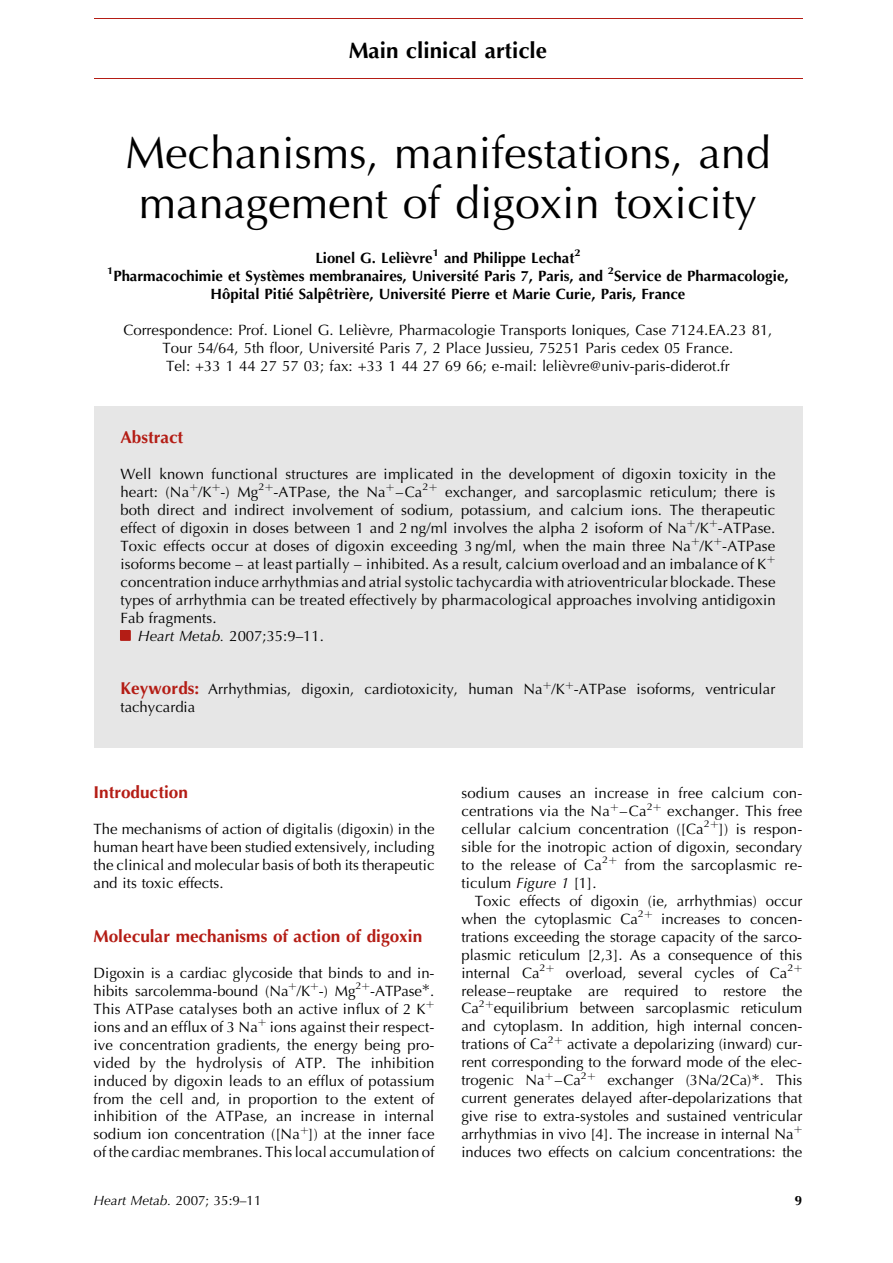
<style>
.page{position:relative;width:893px;height:1263px;background:#fff}
.page>*{position:absolute;margin:0;border:0;box-sizing:border-box;transform-origin:0 0}
.t1{font:44.85px/49.3px "Adv PACF3";color:#000}
.t2{font:22.35px "Adv PAC4 C";color:#000}
.t3{font:17.25px "Adv PAC4 C";color:#b41d15}
.t4{font:15px/18px "Adv PACF3";letter-spacing:.01em;color:#000;text-align:justify}
.t5{font:15px/18px "Adv PAC4 C";color:#000;text-align:center}
.t6{font:13.5px "Adv PACF3";color:#000}
.t7{font:13.5px "Adv PAC4 C";color:#000}
.s1{font-family:"Adv PAC4 D"}
.s2{font-family:"Adv PAC4 C";font-size:17.25px;color:#b41d15}
</style>
<div class="page">
<div style="left:94px;top:407px;width:708px;height:20px;background:#e6e6e6"></div>
<div style="left:94px;top:427px;width:708px;height:21px;background:#e6e6e6"></div>
<div style="left:94px;top:448px;width:708px;height:18px;background:#e6e6e6"></div>
<div style="left:94px;top:466px;width:708px;height:18px;background:#e6e6e6"></div>
<div style="left:94px;top:484px;width:708px;height:18px;background:#e6e6e6"></div>
<div style="left:94px;top:502px;width:708px;height:17px;background:#e6e6e6"></div>
<div style="left:94px;top:519px;width:708px;height:18px;background:#e6e6e6"></div>
<div style="left:94px;top:537px;width:708px;height:18px;background:#e6e6e6"></div>
<div style="left:94px;top:555px;width:708px;height:18px;background:#e6e6e6"></div>
<div style="left:94px;top:573px;width:708px;height:18px;background:#e6e6e6"></div>
<div style="left:94px;top:591px;width:708px;height:18px;background:#e6e6e6"></div>
<div style="left:94px;top:602px;width:708px;height:51px;background:#e6e6e6"></div>
<div style="left:94px;top:647px;width:708px;height:17px;background:#e6e6e6"></div>
<div style="left:94px;top:664px;width:708px;height:18px;background:#e6e6e6"></div>
<div style="left:94px;top:682px;width:708px;height:17px;background:#e6e6e6"></div>
<div style="left:94px;top:699px;width:708px;height:17px;background:#e6e6e6"></div>
<div style="left:94px;top:716px;width:708px;height:16px;background:#e6e6e6"></div>
<div style="left:94px;top:732px;width:708px;height:15px;background:#e6e6e6"></div>
<div style="left:120px;top:631px;width:10px;height:9px;background:#b41d15"></div>
<hr style="left:94px;top:18px;width:708px;height:1px;background:#b41d15">
<hr style="left:94px;top:78px;width:708px;height:1px;background:#b41d15">
<h2 class="t2" style="left:348px;top:41px;width:200px">Main clinical article</h2>
<h1 class="t1" style="left:125px;top:133px;width:646px">Mechanisms, manifestations, and management of digoxin toxicity</h1>
<p class="t5" style="left:107px;top:250px;width:683px">Lionel G. Lelie`vre<sup>1</sup> and Philippe Lechat<sup>2<br>1</sup>Pharmacochimie et Syste`mes membranaires, Universite´ Paris 7, Paris, and <sup>2</sup>Service de Pharmacologie,<br>Hoˆpital Pitie´ Salpeˆtrie`re, Universite´ Pierre et Marie Curie, Paris, France</p>
<p class="t4" style="left:123px;top:322px;width:650px;text-align:center">Correspondence: Prof. Lionel G. Lelie`vre, Pharmacologie Transports Ioniques, Case 7124.EA.23 81,<br>Tour 54/64, 5th floor, Universite´ Paris 7, 2 Place Jussieu, 75251 Paris cedex 05 France.<br>Tel: +33 1 44 27 57 03; fax: +33 1 44 27 69 66; e-mail: lelie`vre@univ-paris-diderot.fr</p>
<p class="t3" style="left:120px;top:430px;width:64px">Abstract</p>
<p class="t4" style="left:120px;top:467px;width:656px">Well known functional structures are implicated in the development of digoxin toxicity in the</p>
<p class="t4" style="left:120px;top:484px;width:656px">heart: (Na<sup>þ</sup>/K<sup>þ</sup>-) Mg<sup>2</sup><sup>þ</sup>-ATPase, the Na<sup>þ</sup>–Ca<sup>2</sup><sup>þ</sup> exchanger, and sarcoplasmic reticulum; there is</p>
<p class="t4" style="left:120px;top:502px;width:656px">both direct and indirect involvement of sodium, potassium, and calcium ions. The therapeutic</p>
<p class="t4" style="left:120px;top:520px;width:656px">effect of digoxin in doses between 1 and 2 ng/ml involves the alpha 2 isoform of Na<sup>þ</sup>/K<sup>þ</sup>-ATPase.</p>
<p class="t4" style="left:120px;top:538px;width:656px">Toxic effects occur at doses of digoxin exceeding 3 ng/ml, when the main three Na<sup>þ</sup>/K<sup>þ</sup>-ATPase</p>
<p class="t4" style="left:120px;top:556px;width:656px">isoforms become – at least partially – inhibited. As a result, calcium overload and an imbalance of K<sup>þ</sup></p>
<p class="t4" style="left:120px;top:574px;width:656px">concentration induce arrhythmias and atrial systolic tachycardia with atrioventricular blockade. These</p>
<p class="t4" style="left:120px;top:592px;width:656px">types of arrhythmia can be treated effectively by pharmacological approaches involving antidigoxin</p>
<p class="t4" style="left:120px;top:610px;width:98px">Fab fragments.</p>
<p class="t4" style="left:138px;top:628px;width:188px"><span class="s1">Heart Metab.</span> 2007;35:9–11.</p>
<p class="t4" style="left:120px;top:682px;width:656px;line-height:17.2px"><span class="s2">Keywords:</span> Arrhythmias, digoxin, cardiotoxicity, human Na<sup>þ</sup>/K<sup>þ</sup>-ATPase isoforms, ventricular tachycardia</p>
<p class="t3" style="left:94px;top:785px;width:96px">Introduction</p>
<p class="t4" style="left:94px;top:821px;width:342px">The mechanisms of action of digitalis (digoxin) in the human heart have been studied extensively, including the clinical and molecular basis of both its therapeutic and its toxic effects.</p>
<p class="t3" style="left:94px;top:929px;width:330px">Molecular mechanisms of action of digoxin</p>
<p class="t4" style="left:94px;top:965px;width:342px">Digoxin is a cardiac glycoside that binds to and in&shy;hibits sarcolemma-bound (Na<sup>þ</sup>/K<sup>þ</sup>-) Mg<sup>2</sup><sup>þ</sup>-ATPase<sup>-</sup>.<br>This ATPase catalyses both an active influx of 2 K<sup>þ </sup>ions and an efflux of 3 Na<sup>þ</sup> ions against their respect&shy;ive concentration gradients, the energy being pro&shy;vided by the hydrolysis of ATP. The inhibition induced by digoxin leads to an efflux of potassium from the cell and, in proportion to the extent of inhibition of the ATPase, an increase in internal sodium ion concentration ([Na<sup>þ</sup>]) at the inner face of the cardiac membranes. This local accumulation of</p>
<p class="t4" style="left:461px;top:786px;width:342px">sodium causes an increase in free calcium con&shy;centrations via the Na<sup>þ</sup>–Ca<sup>2</sup><sup>þ</sup> exchanger. This free cellular calcium concentration ([Ca<sup>2</sup><sup>þ</sup>]) is respon&shy;sible for the inotropic action of digoxin, secondary to the release of Ca<sup>2</sup><sup>þ</sup> from the sarcoplasmic re&shy;ticulum <span class="s1">Figure 1</span> [1].</p>
<p class="t4" style="left:461px;top:893px;width:342px;text-indent:13px">Toxic effects of digoxin (ie, arrhythmias) occur when the cytoplasmic Ca<sup>2</sup><sup>þ</sup> increases to concen&shy;trations exceeding the storage capacity of the sarco&shy;plasmic reticulum [2,3]. As a consequence of this internal Ca<sup>2</sup><sup>þ</sup> overload, several cycles of Ca<sup>2</sup><sup>þ </sup>release–reuptake are required to restore the Ca<sup>2</sup><sup>þ</sup>equilibrium between sarcoplasmic reticulum and cytoplasm. In addition, high internal concen&shy;trations of Ca<sup>2</sup><sup>þ</sup> activate a depolarizing (inward) cur&shy;rent corresponding to the forward mode of the elec&shy;trogenic Na<sup>þ</sup>–Ca<sup>2</sup><sup>þ</sup> exchanger (3Na/2Ca)<sup>-</sup>. This current generates delayed after-depolarizations that give rise to extra-systoles and sustained ventricular arrhythmias in vivo [4]. The increase in internal Na<sup>þ </sup>induces two effects on calcium concentrations: the</p>
<p class="t6" style="left:94px;top:1195px;width:169px"><span class="s1">Heart Metab.</span> 2007; 35:9–11</p>
<p class="t7" style="left:794px;top:1195px;width:9px">9</p>
</div>
